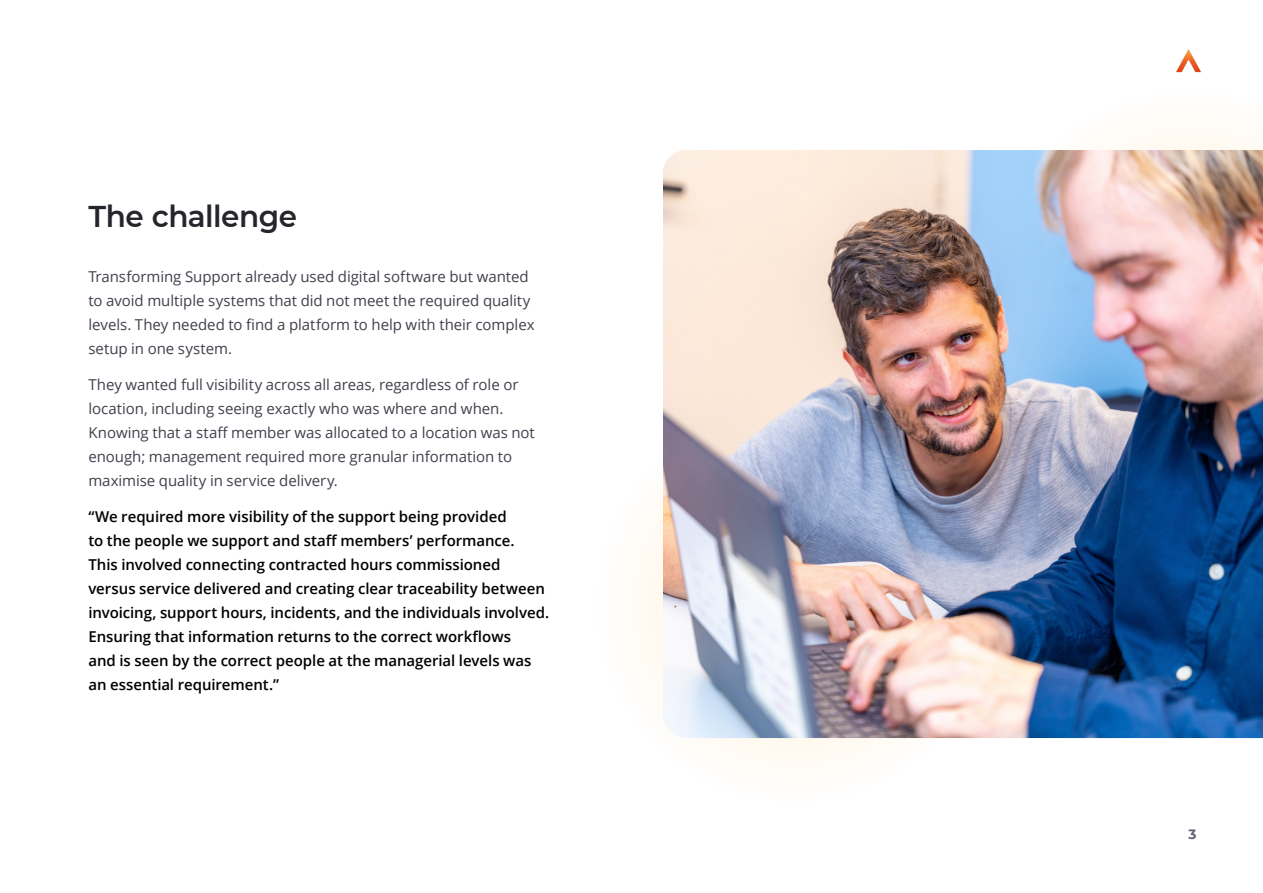
<style>
.page{position:relative;width:1263px;height:893px;background:#fff}
.page>*{position:absolute;margin:0;border:0;box-sizing:border-box;transform-origin:0 0}
.t1{font:600 30px "Montserrat";letter-spacing:-.015em;color:#25252c}
.t2{font:15px/24px "Open Sans";letter-spacing:-.005em;color:#40404c}
.t3{font:600 15px/24px "Open Sans";letter-spacing:-.005em;color:#000}
.t4{font:700 13.5px "Montserrat";color:#616173}
</style>
<div class="page">
<div style="left:597px;top:407px;width:395px;height:395px;background:#fffcf8;border-radius:50%"></div>
<div style="left:1112px;top:130px;width:151px;height:20px;background:#fffaf3"></div>
<img style="left:663px;top:150px;width:600px;height:588px">
<img style="left:1176px;top:49px;width:25px;height:24px">
<h1 class="t1" style="left:88px;top:195px;width:210px">The challenge</h1>
<p class="t2" style="left:88px;top:264px;width:448px">Transforming Support already used digital software but wanted to avoid multiple systems that did not meet the required quality levels. They needed to find a platform to help with their complex setup in one system.</p>
<p class="t2" style="left:88px;top:372px;width:448px">They wanted full visibility across all areas, regardless of role or location, including seeing exactly who was where and when.<br>Knowing that a staff member was allocated to a location was not enough; management required more granular information to maximise quality in service delivery.</p>
<p class="t3" style="left:88px;top:504px;width:462px">“We required more visibility of the support being provided<br>to the people we support and staff members’ performance.<br>This involved connecting contracted hours commissioned versus service delivered and creating clear traceability between invoicing, support hours, incidents, and the individuals involved.<br>Ensuring that information returns to the correct workflows<br>and is seen by the correct people at the managerial levels was an essential requirement.”</p>
<p class="t4" style="left:1188px;top:824px;width:9px">3</p>
</div>
